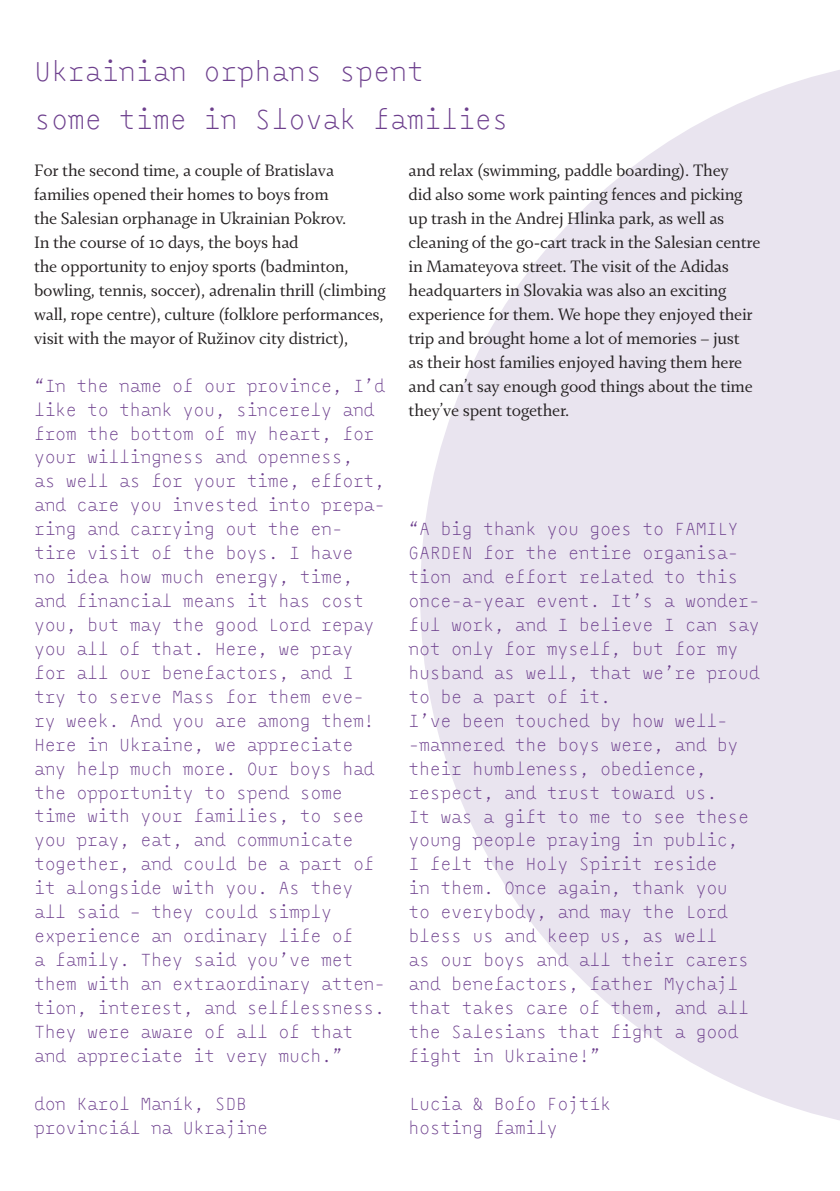
<style>
.page{position:relative;width:840px;height:1191px;background:#fff}
.page>*{position:absolute;margin:0;border:0;box-sizing:border-box;transform-origin:0 0}
.t1{font:28px/47.8px "Monoxil";letter-spacing:-.01em;color:#6d3f8d}
.t2{font:18px/24px "Monoxil";letter-spacing:-.025em;color:#6d3f8d}
.t3{font:18px/24px "Fazeta Regular Text";letter-spacing:-.01em;color:#231f20}
</style>
<div class="page">
<svg style="left:420px;top:70px;width:419px;height:1050px;fill:#e9e4ef"></svg>
<h1 class="t1" style="left:34px;top:48px;width:476px">Ukrainian orphans spent<br>some time in Slovak families</h1>
<p class="t3" style="left:34px;top:158px;width:353px">For the second time, a couple of Bratislava families opened their homes to boys from<br>the Salesian orphanage in Ukrainian Pokrov.<br>In the course of 10 days, the boys had<br>the opportunity to enjoy sports (badminton, bowling, tennis, soccer), adrenalin thrill (climbing wall, rope centre), culture (folklore performances, visit with the mayor of Ružinov city district),</p>
<p class="t2" style="left:34px;top:374px;width:352px">“In the name of our province, I’d like to thank you, sincerely and from the bottom of my heart, for your willingness and openness,<br>as well as for your time, effort, and care you invested into prepa&shy;ring and carrying out the en&shy;tire visit of the boys. I have<br>no idea how much energy, time, and financial means it has cost you, but may the good Lord repay you all of that. Here, we pray for all our benefactors, and I try to serve Mass for them eve&shy;ry week. And you are among them!<br>Here in Ukraine, we appreciate any help much more. Our boys had the opportunity to spend some time with your families, to see you pray, eat, and communicate together, and could be a part of it alongside with you. As they all said – they could simply experience an ordinary life of<br>a family. They said you’ve met them with an extraordinary atten&shy;tion, interest, and selflessness.<br>They were aware of all of that and appreciate it very much.”</p>
<p class="t2" style="left:34px;top:1092px;width:236px">don Karol Maník, SDB provinciál na Ukrajine</p>
<p class="t3" style="left:408px;top:158px;width:353px">and relax (swimming, paddle boarding). They<br>did also some work painting fences and picking up trash in the Andrej Hlinka park, as well as cleaning of the go-cart track in the Salesian centre in Mamateyova street. The visit of the Adidas headquarters in Slovakia was also an exciting experience for them. We hope they enjoyed their trip and brought home a lot of memories – just<br>as their host families enjoyed having them here and can’t say enough good things about the time they’ve spent together.</p>
<p class="t2" style="left:408px;top:518px;width:352px">“A big thank you goes to FAMILY<br>GARDEN for the entire organisa&shy;tion and effort related to this once-a-year event. It’s a wonder&shy;ful work, and I believe I can say not only for myself, but for my husband as well, that we’re proud to be a part of it.<br>I’ve been touched by how well--mannered the boys were, and by their humbleness, obedience, respect, and trust toward us.<br>It was a gift to me to see these young people praying in public,<br>I felt the Holy Spirit reside<br>in them. Once again, thank you<br>to everybody, and may the Lord bless us and keep us, as well<br>as our boys and all their carers and benefactors, father Mychajl that takes care of them, and all the Salesians that fight a good fight in Ukraine!”</p>
<p class="t2" style="left:408px;top:1092px;width:204px">Lucia &amp; Bofo Fojtík hosting family</p>
</div>
